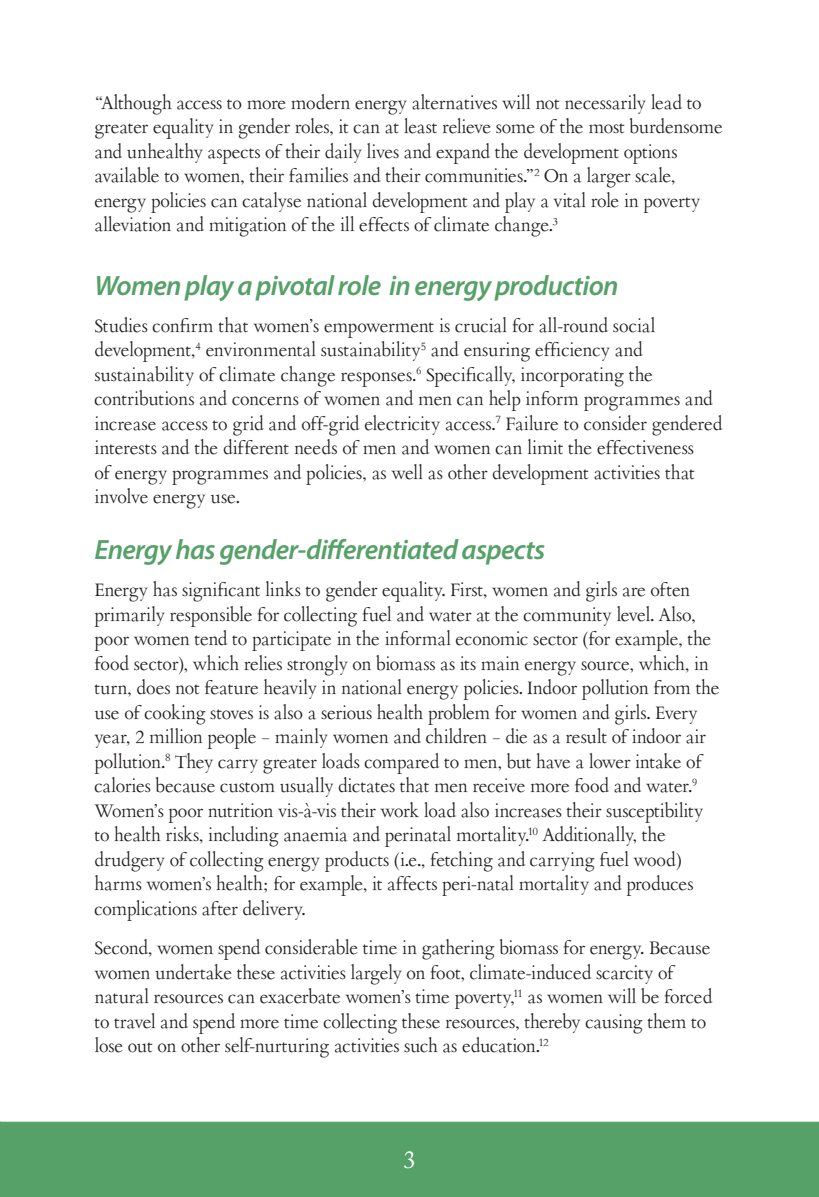
<style>
.page{position:relative;width:819px;height:1197px;background:#fff}
.page>*{position:absolute;margin:0;border:0;box-sizing:border-box;transform-origin:0 0}
.t1{font:italic 600 28px "Myriad Pro";letter-spacing:-.025em;color:#56a167}
.t2{font:24.5px "Adobe Caslon Pro";color:#fff}
.t3{font:19.25px/24.5px "Aetna JY Newstyle Roman";letter-spacing:-.01em;color:#231f20}
</style>
<div class="page">
<div style="left:0;top:1121px;width:819px;height:76px;background:#56a167"></div>
<p class="t3" style="left:94px;top:91px;width:630px">“Although access to more modern energy alternatives will not necessarily lead to greater equality in gender roles, it can at least relieve some of the most burdensome and unhealthy aspects of their daily lives and expand the development options available to women, their families and their communities.”<sup>2</sup> On a larger scale, energy policies can catalyse national development and play a vital role in poverty alleviation and mitigation of the ill effects of climate change.<sup>3</sup></p>
<h1 class="t1" style="left:94px;top:267px;width:526px">Women play a pivotal role in energy production</h1>
<p class="t3" style="left:94px;top:314px;width:630px">Studies confirm that women’s empowerment is crucial for all-round social development,<sup>4</sup> environmental sustainability<sup>5</sup> and ensuring efficiency and sustainability of climate change responses.<sup>6</sup> Specifically, incorporating the contributions and concerns of women and men can help inform programmes and increase access to grid and off-grid electricity access.<sup>7</sup> Failure to consider gendered interests and the different needs of men and women can limit the effectiveness<br>of energy programmes and policies, as well as other development activities that involve energy use.</p>
<h1 class="t1" style="left:94px;top:532px;width:452px">Energy has gender-differentiated aspects</h1>
<p class="t3" style="left:94px;top:578px;width:627px">Energy has significant links to gender equality. First, women and girls are often primarily responsible for collecting fuel and water at the community level. Also, poor women tend to participate in the informal economic sector (for example, the food sector), which relies strongly on biomass as its main energy source, which, in turn, does not feature heavily in national energy policies. Indoor pollution from the use of cooking stoves is also a serious health problem for women and girls. Every year, 2 million people – mainly women and children – die as a result of indoor air pollution.<sup>8</sup> They carry greater loads compared to men, but have a lower intake of calories because custom usually dictates that men receive more food and water.<sup>9<br></sup>Women’s poor nutrition vis-à-vis their work load also increases their susceptibility to health risks, including anaemia and perinatal mortality.<sup>10</sup> Additionally, the drudgery of collecting energy products (i.e., fetching and carrying fuel wood) harms women’s health; for example, it affects peri-natal mortality and produces complications after delivery.</p>
<p class="t3" style="left:94px;top:936px;width:619px">Second, women spend considerable time in gathering biomass for energy. Because women undertake these activities largely on foot, climate-induced scarcity of natural resources can exacerbate women’s time poverty,<sup>11</sup> as women will be forced to travel and spend more time collecting these resources, thereby causing them to lose out on other self-nurturing activities such as education.<sup>12</sup></p>
<p class="t2" style="left:403px;top:1145px;width:14px">3</p>
</div>
